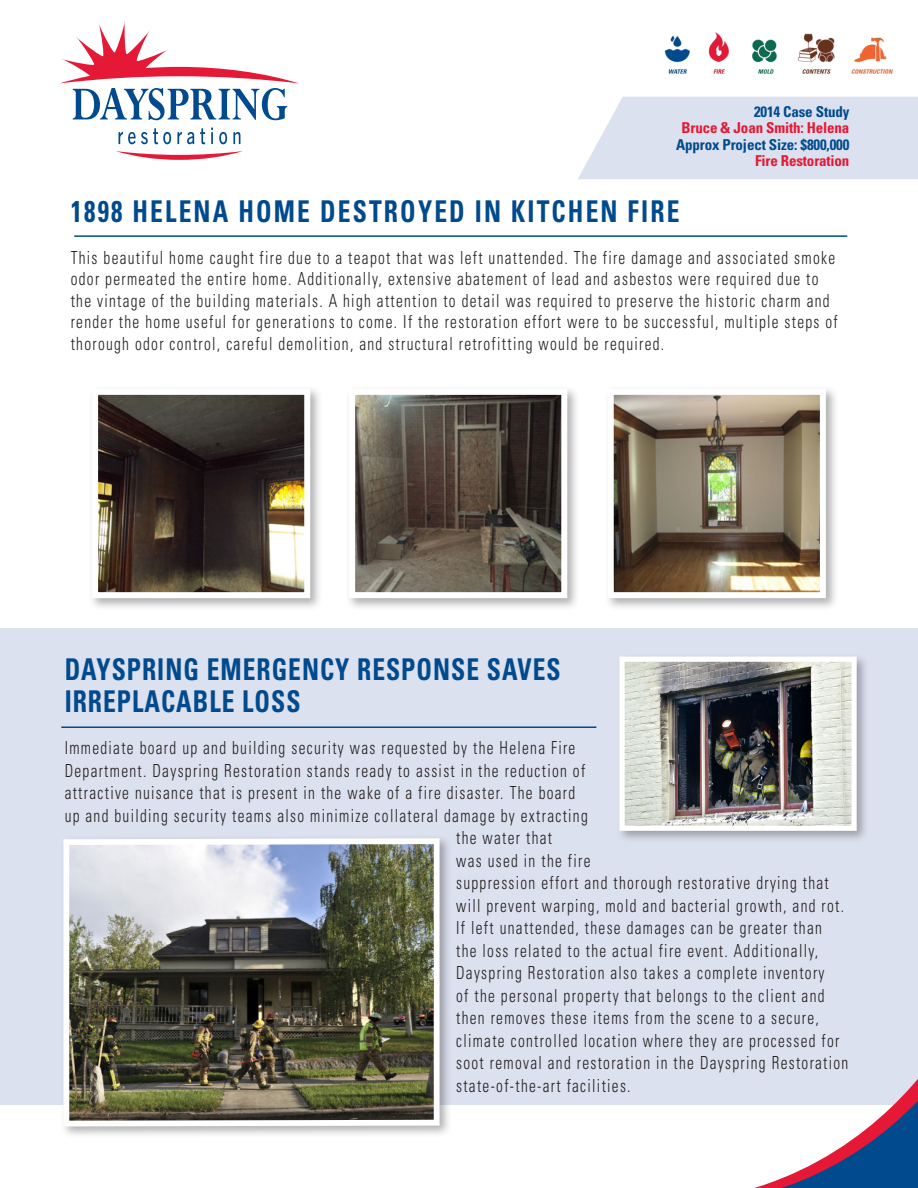
<style>
.page{position:relative;width:918px;height:1188px;background:#fff}
.page>*{position:absolute;margin:0;border:0;box-sizing:border-box;transform-origin:0 0}
.t1{font:700 condensed 30px/31.5px "Univers LT Std";letter-spacing:.04em;color:#004a8d;scale:.85 1}
.t2{font:700 condensed 30px "Univers LT Std";letter-spacing:.085em;color:#004a8d;scale:.85 1}
.t3{font:300 condensed 18px/21.6px "Univers LT Std";letter-spacing:.085em;color:#231f20;scale:.85 1}
.t4{font:700 condensed 15px "Univers LT Std";letter-spacing:-.01em;color:#004a8d}
.t5{font:700 condensed 15px "Univers LT Std";letter-spacing:-.01em;color:#e51836}
</style>
<div class="page">
<img style="left:623px;top:32px;width:295px;height:65px">
<div style="left:578px;top:97px;width:340px;height:82px;background:#dce1ef"></div>
<div style="left:0;top:628px;width:918px;height:477px;background:#dce1ef"></div>
<hr style="left:74px;top:235px;width:773px;height:2px;background:#004a8d">
<div style="left:345px;top:385px;width:235px;height:226px;background:#231f20;opacity:.35"></div>
<img style="left:356px;top:396px;width:204px;height:195px">
<div style="left:349px;top:389px;width:218px;height:209px;border:6px solid #fff"></div>
<div style="left:88px;top:385px;width:235px;height:226px;background:#231f20;opacity:.35"></div>
<img style="left:99px;top:396px;width:204px;height:195px">
<div style="left:92px;top:389px;width:218px;height:209px;border:6px solid #fff"></div>
<div style="left:604px;top:385px;width:234px;height:226px;background:#231f20;opacity:.35"></div>
<img style="left:615px;top:396px;width:204px;height:195px">
<div style="left:608px;top:389px;width:218px;height:209px;border:6px solid #fff"></div>
<hr style="left:61px;top:726px;width:535px;height:2px;background:#004a8d">
<div style="left:616px;top:653px;width:254px;height:191px;background:#231f20;opacity:.35"></div>
<img style="left:625px;top:663px;width:226px;height:162px">
<div style="left:619px;top:657px;width:238px;height:174px;border:5px solid #fff"></div>
<div style="left:60px;top:835px;width:392px;height:304px;background:#231f20;opacity:.35"></div>
<img style="left:61px;top:835px;width:381px;height:294px">
<svg style="left:60px;top:21px;width:239px;height:139px"></svg>
<svg style="left:754px;top:1079px;width:164px;height:109px"></svg>
<p class="t4" style="left:754px;top:102px;width:97px">2014 Case Study</p>
<p class="t5" style="left:682px;top:119px;width:169px">Bruce &amp; Joan Smith: Helena</p>
<p class="t4" style="left:676px;top:135px;width:175px">Approx Project Size: $800,000</p>
<p class="t5" style="left:755px;top:152px;width:96px">Fire Restoration</p>
<p class="t2" style="left:71px;top:193px;width:718px">1898 HELENA HOME DESTROYED IN KITCHEN FIRE</p>
<p class="t3" style="left:71px;top:247px;width:904px">This beautiful home caught fire due to a teapot that was left unattended. The fire damage and associated smoke odor permeated the entire home. Additionally, extensive abatement of lead and asbestos were required due to the vintage of the building materials. A high attention to detail was required to preserve the historic charm and render the home useful for generations to come. If the restoration effort were to be successful, multiple steps of thorough odor control, careful demolition, and structural retrofitting would be required.</p>
<p class="t1" style="left:65px;top:654px;width:585px">DAYSPRING EMERGENCY RESPONSE SAVES<br>IRREPLACABLE LOSS</p>
<p class="t3" style="left:65px;top:737px;width:602px">Immediate board up and building security was requested by the Helena Fire</p>
<p class="t3" style="left:65px;top:760px;width:614px">Department. Dayspring Restoration stands ready to assist in the reduction of</p>
<p class="t3" style="left:65px;top:782px;width:602px">attractive nuisance that is present in the wake of a fire disaster. The board</p>
<p class="t3" style="left:65px;top:805px;width:617px">up and building security teams also minimize collateral damage by extracting</p>
<p class="t3" style="left:456px;top:827px;width:114px">the water that</p>
<p class="t3" style="left:456px;top:850px;width:160px">was used in the fire</p>
<p class="t3" style="left:456px;top:872px;width:440px">suppression effort and thorough restorative drying that</p>
<p class="t3" style="left:456px;top:895px;width:458px">will prevent warping, mold and bacterial growth, and rot.</p>
<p class="t3" style="left:456px;top:917px;width:432px">If left unattended, these damages can be greater than</p>
<p class="t3" style="left:456px;top:940px;width:428px">the loss related to the actual fire event. Additionally,</p>
<p class="t3" style="left:456px;top:962px;width:435px">Dayspring Restoration also takes a complete inventory</p>
<p class="t3" style="left:456px;top:985px;width:435px">of the personal property that belongs to the client and</p>
<p class="t3" style="left:456px;top:1007px;width:428px">then removes these items from the scene to a secure,</p>
<p class="t3" style="left:456px;top:1030px;width:452px">climate controlled location where they are processed for</p>
<p class="t3" style="left:456px;top:1052px;width:463px">soot removal and restoration in the Dayspring Restoration</p>
<p class="t3" style="left:456px;top:1075px;width:207px">state-of-the-art facilities.</p>
</div>
